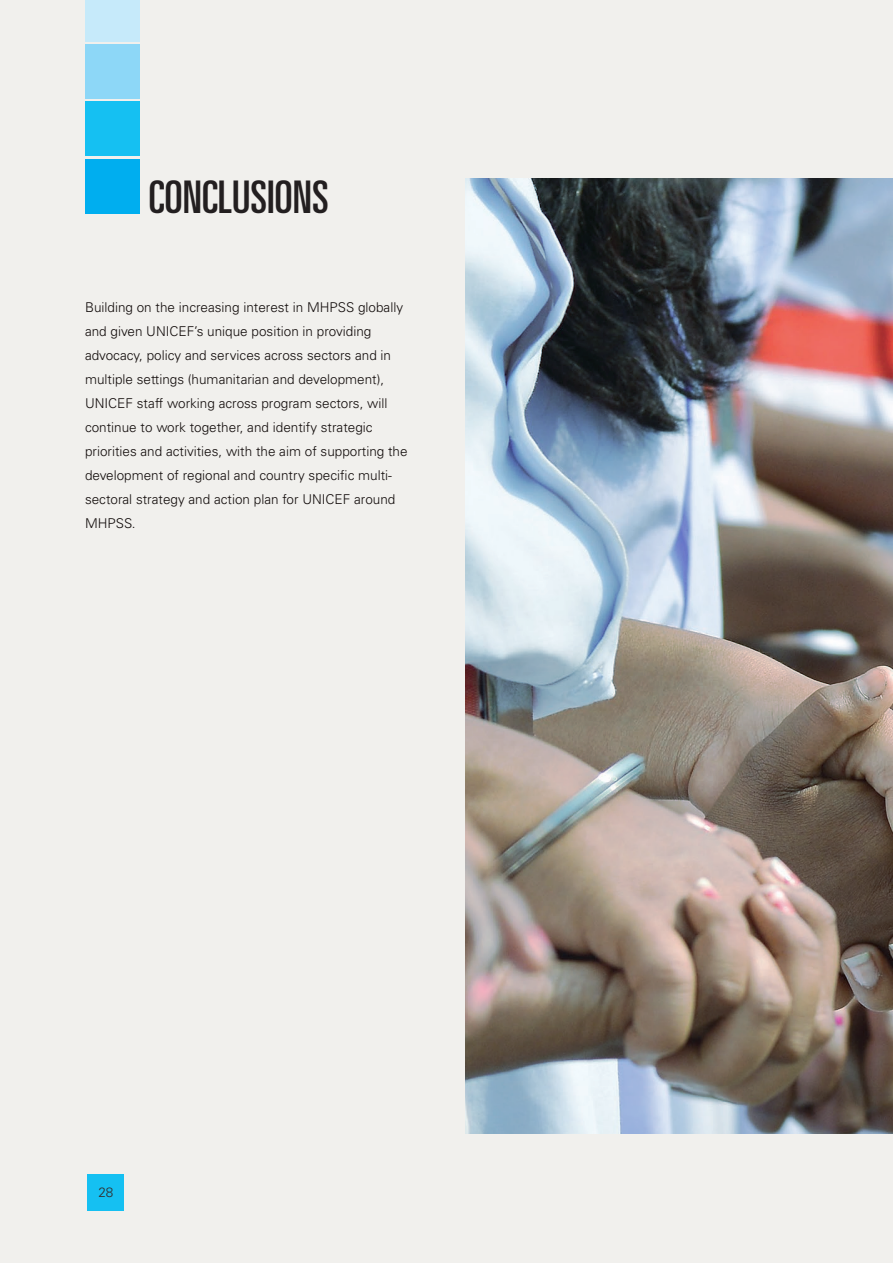
<style>
.page{position:relative;width:893px;height:1263px;background:#f1f0ed}
.page>*{position:absolute;margin:0;border:0;box-sizing:border-box;transform-origin:0 0}
.titles_sections{font:ultra-condensed 45px "Univers LT Std";color:#231f20}
.Body{font:300 13.5px/24px "Univers LT Std";color:#130d0c}
.t1{font:300 13.5px "Univers LT Std";color:#312c2c}
</style>
<div class="page">
<img style="left:466px;top:179px;width:427px;height:955px">
<div style="left:88px;top:1175px;width:36px;height:36px;background:#15c0f2"></div>
<div style="left:85px;top:159px;width:55px;height:55px;background:#00aeef"></div>
<div style="left:85px;top:0;width:55px;height:41px;background:#c6eafa"></div>
<div style="left:85px;top:102px;width:55px;height:54px;background:#15c0f2"></div>
<div style="left:85px;top:44px;width:55px;height:55px;background:#8dd7f7"></div>
<p class="titles_sections" style="left:149px;top:171px;width:182px">CONCLUSIONS</p>
<p class="Body" style="left:85px;top:295px;width:324px">Building on the increasing interest in MHPSS globally and given UNICEF’s unique position in providing advocacy, policy and services across sectors and in multiple settings (humanitarian and development), UNICEF staff working across program sectors, will continue to work together, and identify strategic priorities and activities, with the aim of supporting the development of regional and country specific multi&shy;sectoral strategy and action plan for UNICEF around MHPSS.</p>
<p class="t1" style="left:98px;top:1184px;width:17px">28</p>
</div>
